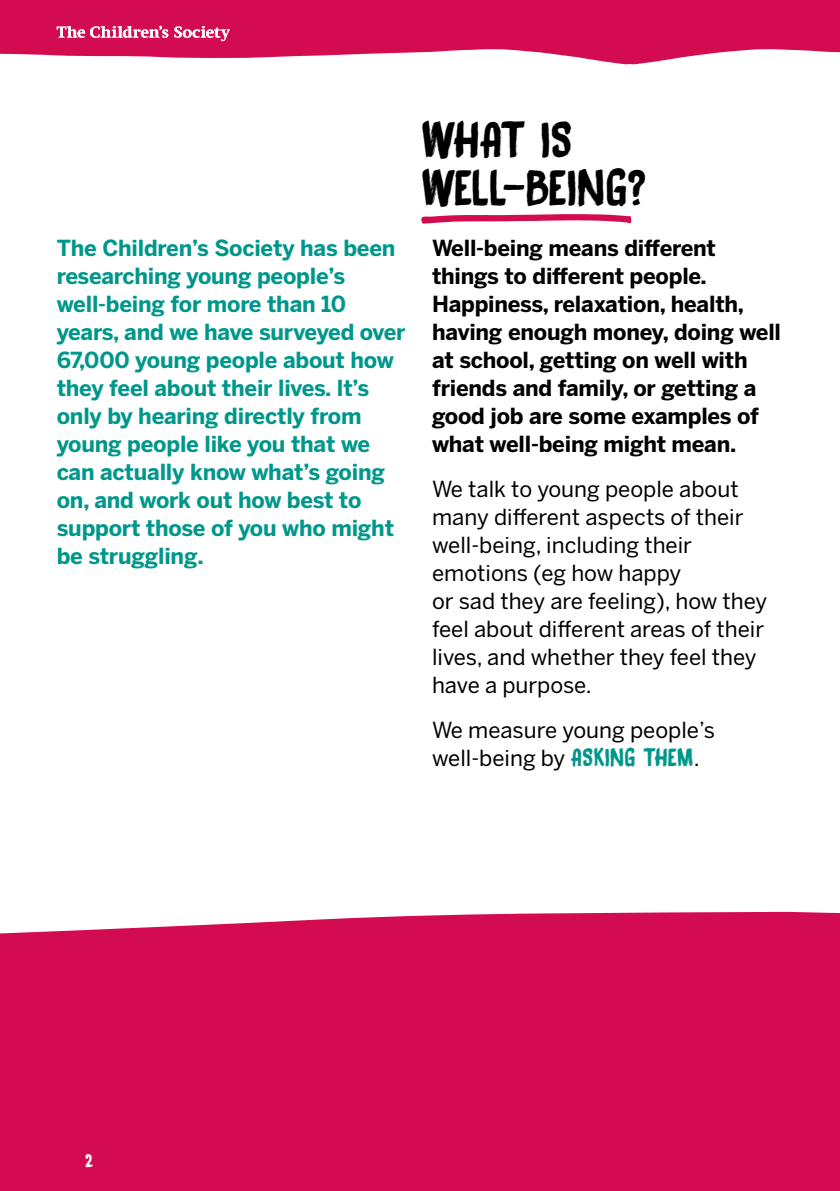
<style>
.page{position:relative;width:840px;height:1191px;background:#fff}
.page>*{position:absolute;margin:0;border:0;box-sizing:border-box;transform-origin:0 0}
.t1{font:44px/48px "Black Bamboo";letter-spacing:-.01em;color:#000}
.t2{font:700 22px/28px "Benton Sans";letter-spacing:-.01em;color:#00978b}
.t3{font:22px/28px "Benton Sans";color:#000}
.t4{font:700 22px/28px "Benton Sans";letter-spacing:-.01em;color:#000}
.t5{font:16px "Black Bamboo";color:#fff}
.s1{font-family:"Black Bamboo";color:#00978b}
</style>
<div class="page">
<svg style="left:641px;top:1px;width:198px;height:63px"></svg>
<svg style="left:0;top:0;width:641px;height:64px;background:#d92e69"></svg>
<hr style="left:278px;top:0;width:561px;height:1px;background:#d30b50">
<div style="left:0;top:911px;width:839px;height:280px;background:#d30b50"></div>
<svg style="left:57px;top:26px;width:111px;height:12px"></svg>
<svg style="left:174px;top:26px;width:56px;height:15px"></svg>
<svg style="left:421px;top:214px;width:210px;height:10px"></svg>
<h1 class="t1" style="left:421px;top:114px;width:226px">WHAT IS<br>WELL-BEING?</h1>
<p class="t2" style="left:57px;top:233px;width:350px">The Children’s Society has been researching young people’s well-being for more than 10 years, and we have surveyed over<br>67,000 young people about how they feel about their lives. It’s only by hearing directly from young people like you that we can actually know what’s going on, and work out how best to support those of you who might be struggling.</p>
<p class="t4" style="left:432px;top:233px;width:350px">Well-being means different things to different people.<br>Happiness, relaxation, health, having enough money, doing well at school, getting on well with friends and family, or getting a good job are some examples of what well-being might mean.</p>
<p class="t3" style="left:432px;top:474px;width:336px">We talk to young people about many different aspects of their well-being, including their emotions (eg how happy<br>or sad they are feeling), how they feel about different areas of their lives, and whether they feel they have a purpose.</p>
<p class="t3" style="left:432px;top:715px;width:284px">We measure young people’s well-being by <span class="s1">ASKING THEM</span>.</p>
<p class="t5" style="left:85px;top:1148px;width:10px">2</p>
</div>
